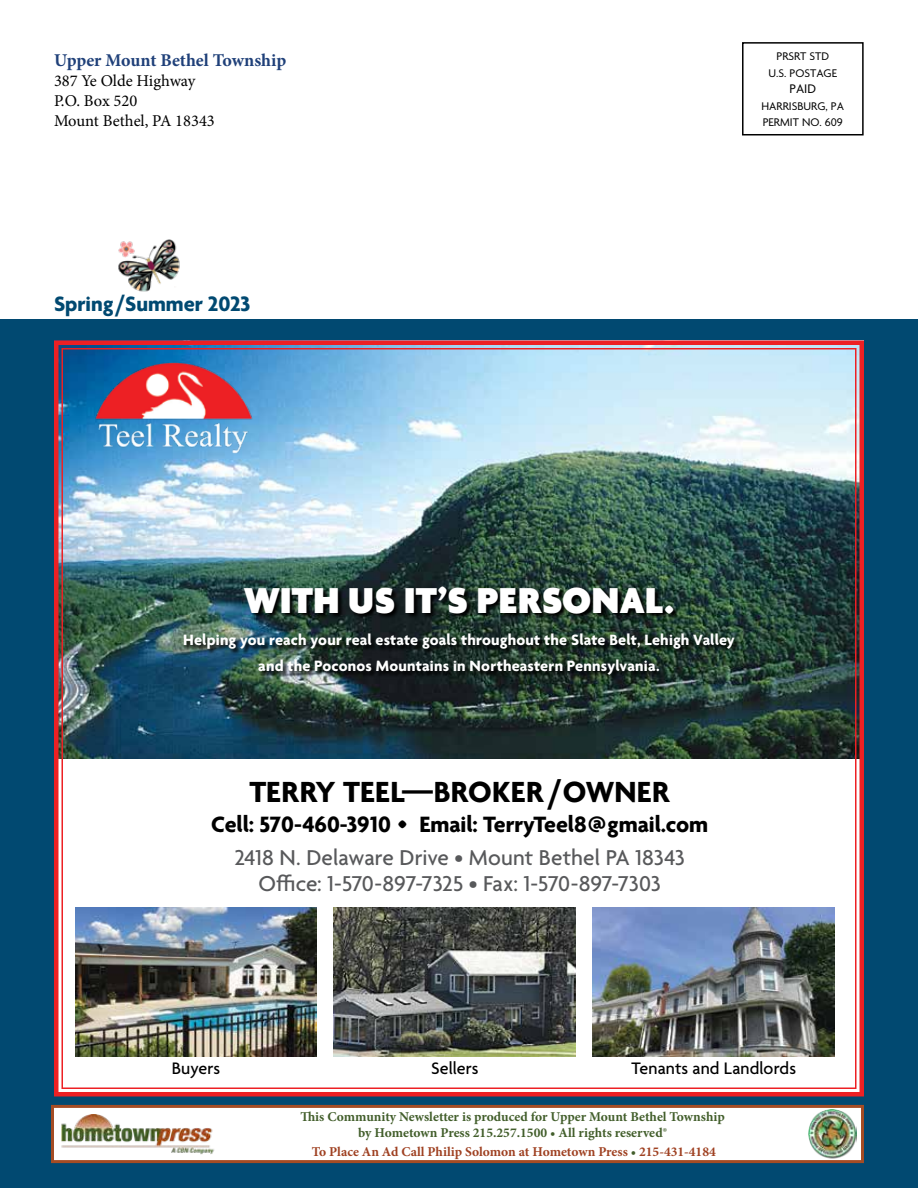
<style>
.page{position:relative;width:918px;height:1188px;background:#fff}
.page>*{position:absolute;margin:0;border:0;box-sizing:border-box;transform-origin:0 0}
.t1{font:900 39px "Agenda One";color:#fff}
.t2{font:700 31.5px "Agenda One";letter-spacing:.01em;color:#000}
.t3{font:700 24px "Agenda One";color:#000}
.t4{font:500 23.25px/26px "Agenda";color:#58595b;text-align:center}
.t5{font:700 22.5px "Agenda One";color:#014971}
.t6{font:500 18px "Agenda";letter-spacing:.005em;color:#000}
.t7{font:700 18px "Minion Pro";letter-spacing:-.005em;color:#1f4079}
.t8{font:16.5px/19.8px "Minion Pro";color:#000}
.t9{font:700 16.2px/26px "Agenda One";letter-spacing:.01em;color:#fff;text-align:center}
.t10{font:700 13.5px/16.2px "Minion Pro";color:#425e2b;text-align:center}
.t11{font:700 13.5px "Minion Pro";color:#9f4122}
.t12{font:13.5px "Agenda";color:#000}
.t13{font:12px/16.5px "Agenda";color:#000;text-align:center}
.s1{color:#425e2b}
</style>
<div class="page">
<div style="left:0;top:320px;width:918px;height:868px;background:#014971"></div>
<div style="left:742px;top:42px;width:122px;height:93px;border:2px solid #000"></div>
<img style="left:118px;top:239px;width:62px;height:53px">
<img style="left:54px;top:340px;width:810px;height:757px">
<div style="left:51px;top:1105px;width:813px;height:58px;background:#fff;border:3px solid #a44c24"></div>
<img style="left:61px;top:1114px;width:153px;height:41px">
<img style="left:808px;top:1109px;width:49px;height:49px">
<p class="t7" style="left:54px;top:48px;width:234px">Upper Mount Bethel Township</p>
<p class="t8" style="left:54px;top:71px;width:162px">387 Ye Olde Highway<br>P.O. Box 520<br>Mount Bethel, PA 18343</p>
<h3 class="t5" style="left:54px;top:291px;width:198px">Spring/Summer 2023</h3>
<p class="t13" style="left:769px;top:49px;width:70px">PRSRT STD<br>U.S. POSTAGE</p>
<p class="t12" style="left:790px;top:82px;width:28px">PAID</p>
<p class="t13" style="left:762px;top:98px;width:84px;text-align:left">HARRISBURG, PA<br>PERMIT NO. 609</p>
<h1 class="t1" style="left:244px;top:578px;width:432px">WITH US IT’S PERSONAL.</h1>
<p class="t9" style="left:183px;top:627px;width:553px">Helping you reach your real estate goals throughout the Slate Belt, Lehigh Valley and the Poconos Mountains in Northeastern Pennsylvania.</p>
<h2 class="t2" style="left:249px;top:775px;width:422px">TERRY TEEL—BROKER / OWNER</h2>
<h3 class="t3" style="left:211px;top:811px;width:498px">Cell: 570-460-3910 • Email: TerryTeel8@gmail.com</h3>
<h3 class="t4" style="left:234px;top:846px;width:452px">2418 N. Delaware Drive • Mount Bethel PA 18343<br>Office: 1-570-897-7325 • Fax: 1-570-897-7303</h3>
<p class="t6" style="left:172px;top:1059px;width:50px">Buyers</p>
<p class="t6" style="left:431px;top:1059px;width:49px">Sellers</p>
<p class="t6" style="left:632px;top:1059px;width:166px">Tenants and Landlords</p>
<p class="t10" style="left:300px;top:1108px;width:426px">This Community Newsletter is produced for Upper Mount Bethel Township by Hometown Press 215.257.1500 • All rights reserved®</p>
<p class="t11" style="left:312px;top:1142px;width:405px">To Place An Ad Call Philip Solomon at Hometown Press <span class="s1">•</span> 215-431-4184</p>
</div>
